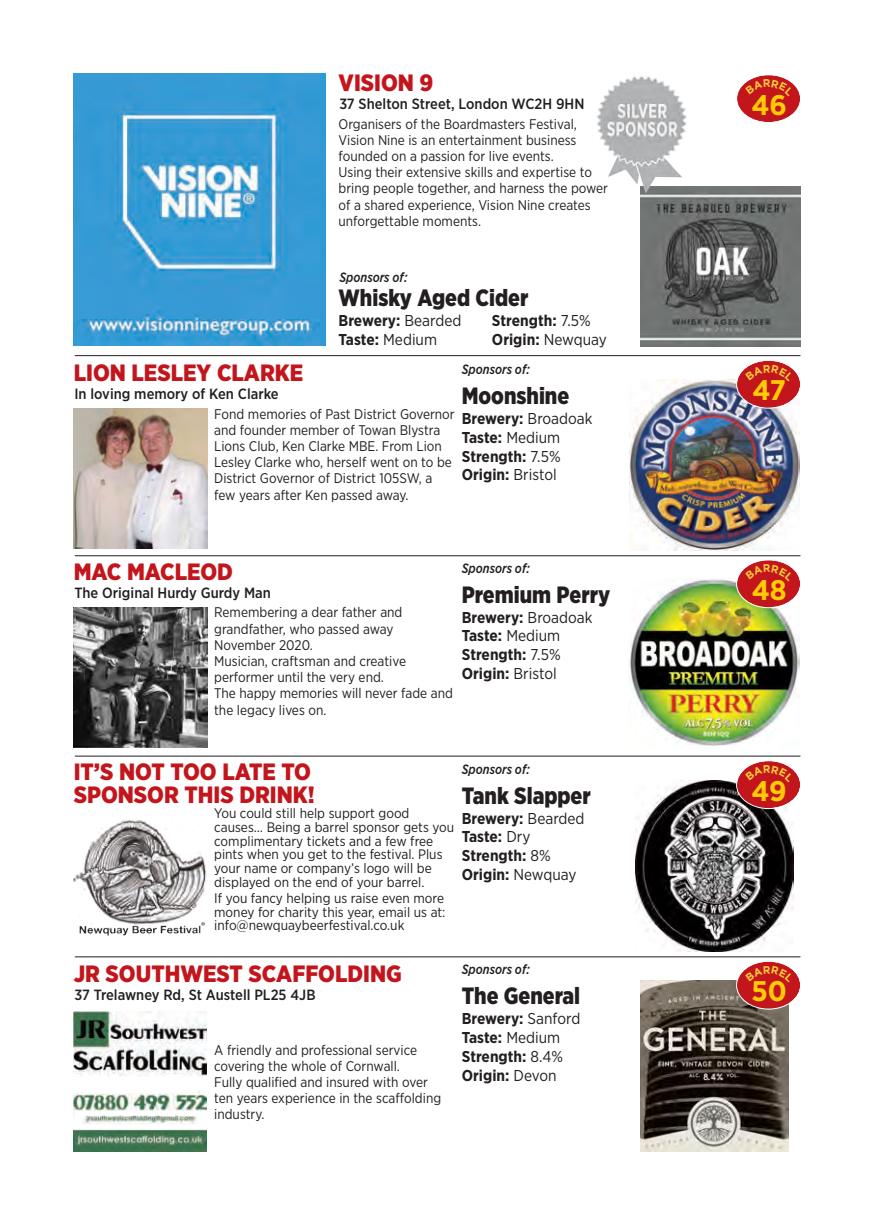
<style>
.page{position:relative;width:874px;height:1225px;background:#fff}
.page>*{position:absolute;margin:0;border:0;box-sizing:border-box;transform-origin:0 0}
.t1{font:700 28.4px "Gotham Narrow";color:#ffcb04;scale:1.05 1}
.t2{font:900 23.6px/23.6px "Gotham Narrow";color:#c3151c}
.t3{font:900 23.6px "Gotham Narrow";color:#231f20;scale:.94 1}
.t4{font:700 15.8px/18.8px "Gotham Narrow";color:#231f20}
.t5{font:500 14.8px "Gotham Narrow";color:#231f1f}
.t6{font:500 14.8px "Gotham Narrow";color:#231f20}
.t7{font:14px/16.2px "Gotham Narrow";color:#231f20}
.t8{font:13.8px/13.8px "Gotham Narrow";color:#231f20}
.t9{font:italic 500 13.4px "Gotham Narrow";color:#231f20;scale:.94 1}
.s1{font-weight:400}
</style>
<div class="page">
<hr style="left:75px;top:355px;width:724px;height:1px;background:#231f20">
<hr style="left:75px;top:555px;width:724px;height:1px;background:#231f20">
<hr style="left:75px;top:755px;width:724px;height:1px;background:#231f20">
<hr style="left:75px;top:956px;width:724px;height:1px;background:#231f20">
<img style="left:74px;top:74px;width:251px;height:272px">
<img style="left:640px;top:186px;width:159px;height:160px">
<img style="left:629px;top:379px;width:169px;height:171px">
<img style="left:629px;top:578px;width:169px;height:168px">
<img style="left:635px;top:780px;width:158px;height:171px">
<img style="left:640px;top:980px;width:147px;height:171px">
<img style="left:74px;top:408px;width:133px;height:140px">
<img style="left:74px;top:607px;width:133px;height:140px">
<img style="left:74px;top:820px;width:133px;height:115px">
<img style="left:74px;top:1011px;width:133px;height:140px">
<img style="left:596px;top:76px;width:90px;height:117px">
<svg style="left:737px;top:75px;width:63px;height:47px"></svg>
<svg style="left:735px;top:360px;width:65px;height:49px"></svg>
<svg style="left:735px;top:560px;width:65px;height:48px"></svg>
<svg style="left:735px;top:761px;width:65px;height:48px"></svg>
<svg style="left:735px;top:961px;width:65px;height:48px"></svg>
<h2 class="t2" style="left:338px;top:72px;width:96px">VISION 9</h2>
<p class="t5" style="left:339px;top:97px;width:246px">37 Shelton Street, London WC2H 9HN</p>
<p class="t7" style="left:338px;top:116px;width:271px">Organisers of the Boardmasters Festival, Vision Nine is an entertainment business founded on a passion for live events.<br>Using their extensive skills and expertise to bring people together, and harness the power of a shared experience, Vision Nine creates unforgettable moments.</p>
<p class="t9" style="left:339px;top:271px;width:74px">Sponsors of:</p>
<h2 class="t3" style="left:338px;top:287px;width:203px">Whisky Aged Cider</h2>
<h2 class="t2" style="left:74px;top:362px;width:231px">LION LESLEY CLARKE</h2>
<p class="t6" style="left:74px;top:387px;width:206px">In loving memory of Ken Clarke</p>
<p class="t4" style="left:338px;top:312px;width:124px">Brewery: <span class="s1">Bearded<br></span>Taste: <span class="s1">Medium</span></p>
<p class="t4" style="left:491px;top:312px;width:116px">Strength: <span class="s1">7.5%<br></span>Origin: <span class="s1">Newquay</span></p>
<p class="t9" style="left:461px;top:363px;width:74px">Sponsors of:</p>
<h2 class="t3" style="left:461px;top:385px;width:116px">Moonshine</h2>
<p class="t7" style="left:214px;top:406px;width:242px">Fond memories of Past District Governor and founder member of Towan Blystra Lions Club, Ken Clarke MBE. From Lion Lesley Clarke who, herself went on to be District Governor of District 105SW, a few years after Ken passed away.</p>
<p class="t4" style="left:461px;top:410px;width:132px">Brewery: <span class="s1">Broadoak<br></span>Taste: <span class="s1">Medium<br></span>Strength: <span class="s1">7.5%<br></span>Origin: <span class="s1">Bristol</span></p>
<h2 class="t2" style="left:74px;top:561px;width:161px">MAC MACLEOD</h2>
<p class="t9" style="left:461px;top:562px;width:74px">Sponsors of:</p>
<p class="t6" style="left:74px;top:586px;width:198px">The Original Hurdy Gurdy Man</p>
<p class="t7" style="left:214px;top:605px;width:240px">Remembering a dear father and grandfather, who passed away<br>November 2020.<br>Musician, craftsman and creative performer until the very end.<br>The happy memories will never fade and the legacy lives on.</p>
<h2 class="t3" style="left:461px;top:584px;width:159px">Premium Perry</h2>
<p class="t4" style="left:461px;top:608px;width:132px">Brewery: <span class="s1">Broadoak<br></span>Taste: <span class="s1">Medium<br></span>Strength: <span class="s1">7.5%<br></span>Origin: <span class="s1">Bristol</span></p>
<h2 class="t2" style="left:74px;top:761px;width:242px">IT’S NOT TOO LATE TO<br>SPONSOR THIS DRINK!</h2>
<p class="t8" style="left:214px;top:807px;width:241px">You could still help support good causes… Being a barrel sponsor gets you complimentary tickets and a few free pints when you get to the festival. Plus your name or company’s logo will be displayed on the end of your barrel.</p>
<p class="t8" style="left:214px;top:892px;width:233px;text-align:justify">If you fancy helping us raise even more money for charity this year, email us at: info@newquaybeerfestival.co.uk</p>
<p class="t9" style="left:461px;top:763px;width:74px">Sponsors of:</p>
<h2 class="t3" style="left:461px;top:784px;width:139px">Tank Slapper</h2>
<p class="t4" style="left:461px;top:809px;width:124px">Brewery: <span class="s1">Bearded<br></span>Taste: <span class="s1">Dry<br></span>Strength: <span class="s1">8%<br></span>Origin: <span class="s1">Newquay</span></p>
<h2 class="t2" style="left:74px;top:962px;width:329px">JR SOUTHWEST SCAFFOLDING</h2>
<p class="t5" style="left:74px;top:987px;width:242px">37 Trelawney Rd, St Austell PL25 4JB</p>
<p class="t7" style="left:214px;top:1042px;width:228px">A friendly and professional service covering the whole of Cornwall.<br>Fully qualified and insured with over ten years experience in the scaffolding industry.</p>
<p class="t9" style="left:461px;top:963px;width:74px">Sponsors of:</p>
<h2 class="t3" style="left:461px;top:985px;width:127px">The General</h2>
<p class="t4" style="left:461px;top:1010px;width:120px">Brewery: <span class="s1">Sanford<br></span>Taste: <span class="s1">Medium<br></span>Strength: <span class="s1">8.4%<br></span>Origin: <span class="s1">Devon</span></p>
<h1 class="t1" style="left:751px;top:92px;width:35px">46</h1>
<h1 class="t1" style="left:752px;top:377px;width:33px">47</h1>
<h1 class="t1" style="left:751px;top:577px;width:35px">48</h1>
<h1 class="t1" style="left:751px;top:778px;width:35px">49</h1>
<h1 class="t1" style="left:751px;top:978px;width:35px">50</h1>
</div>
